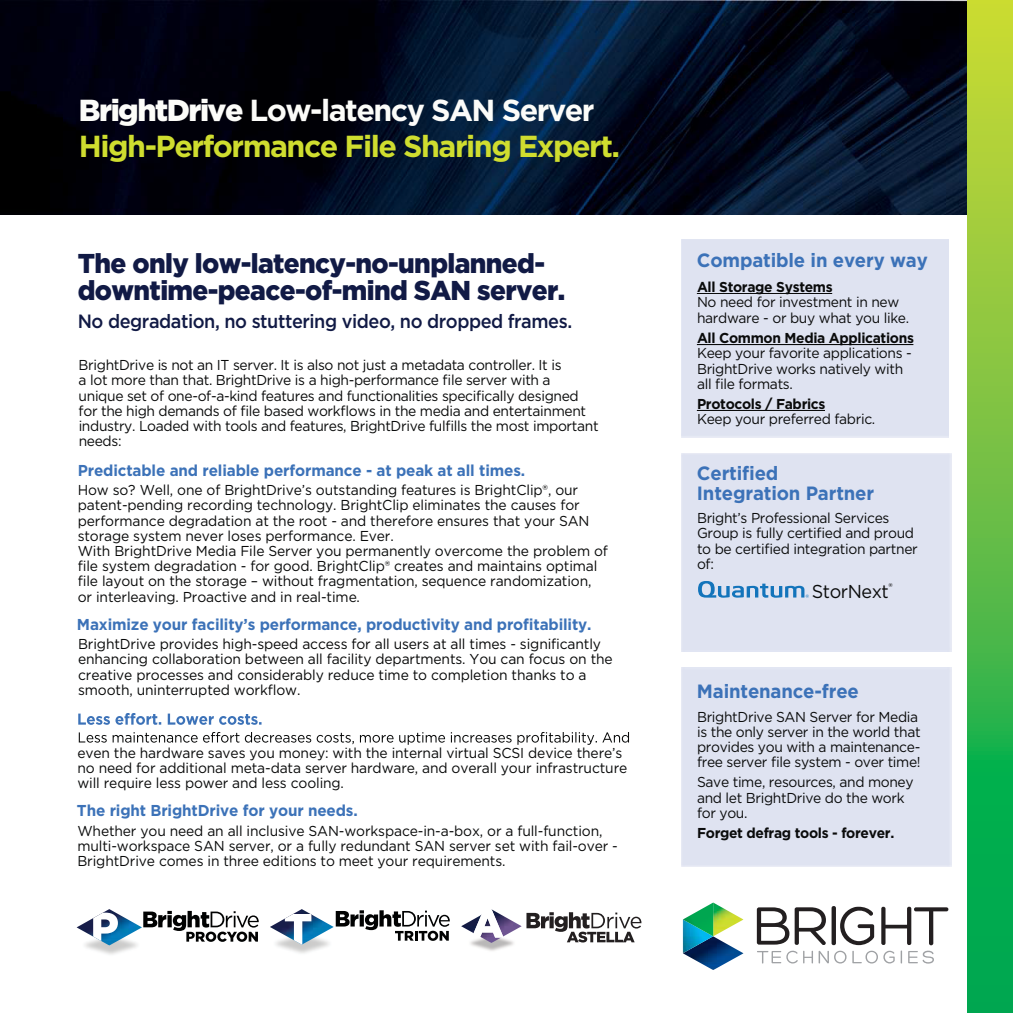
<style>
.page{position:relative;width:1013px;height:1013px;background:#fff}
.page>*{position:absolute;margin:0;border:0;box-sizing:border-box;transform-origin:0 0}
.t1{font:700 30.38px/36px "Gotham";letter-spacing:-.05em;color:#cfdd2f}
.t2{font:900 27.22px/27px "Gotham";letter-spacing:-.025em;color:#111a45;scale:.96 1}
.t3{font:700 19.12px/20.2px "Gotham";letter-spacing:-.01em;color:#3c72b8;scale:.96 1}
.t4{font:500 19.12px "Gotham";letter-spacing:-.025em;color:#111a45;scale:.94 1}
.t5{font:18.68px "Gotham";letter-spacing:-.025em;color:#0a0b0b;scale:.96 1}
.t6{font:700 15.75px "Gotham";letter-spacing:-.01em;color:#3c72b8;scale:.96 1}
.t7{font:14.4px/15.3px "Gotham";letter-spacing:-.01em;color:#080909;scale:.96 1}
.t8{font:14.4px/15.3px "Gotham";letter-spacing:-.025em;color:#0a0b0b;scale:.96 1}
.t9{font:14.4px/15.3px "Gotham";letter-spacing:-.025em;color:#090a0a;scale:.96 1}
.t10{font:14.4px/15.3px "Gotham";letter-spacing:-.01em;color:#060707;scale:.96 1}
.t11{font:700 14.4px "Gotham";letter-spacing:-.025em;color:#0a0b0b;scale:.96 1}
.s1{font-weight:900;color:#fcfcf9}
.s2{color:#fcfcf9}
</style>
<div class="page">
<svg style="left:756px;top:906px;width:192px;height:57px"></svg>
<img style="left:683px;top:902px;width:60px;height:68px">
<img style="left:683px;top:902px;width:30px;height:51px">
<img style="left:470px;top:926px;width:52px;height:25px">
<img style="left:461px;top:916px;width:60px;height:27px">
<svg style="left:526px;top:912px;width:115px;height:30px"></svg>
<svg style="left:472px;top:909px;width:31px;height:28px"></svg>
<img style="left:85px;top:945px;width:52px;height:10px">
<img style="left:77px;top:909px;width:65px;height:36px">
<svg style="left:93px;top:912px;width:25px;height:29px"></svg>
<svg style="left:143px;top:910px;width:116px;height:31px"></svg>
<svg style="left:336px;top:910px;width:114px;height:30px"></svg>
<img style="left:276px;top:944px;width:53px;height:9px">
<img style="left:270px;top:909px;width:64px;height:35px">
<svg style="left:285px;top:914px;width:26px;height:30px"></svg>
<div style="left:681px;top:453px;width:270px;height:199px;background:#dfe3f1"></div>
<svg style="left:698px;top:581px;width:110px;height:16px;background:#91b9dc"></svg>
<svg style="left:697px;top:410px;width:128px;height:1px"></svg>
<svg style="left:697px;top:344px;width:216px;height:1px"></svg>
<svg style="left:697px;top:293px;width:135px;height:1px"></svg>
<svg style="left:79px;top:732px;width:550px;height:12px"></svg>
<svg style="left:78px;top:713px;width:183px;height:11px"></svg>
<img style="left:0;top:0;width:967px;height:215px">
<svg style="left:967px;top:0;width:45px;height:1012px;background:#60be44"></svg>
<h1 class="t1" style="left:79px;top:92px;width:543px"><span class="s1">BrightDrive</span> <span class="s2">Low-latency SAN Server<br></span>High-Performance File Sharing Expert.</h1>
<h2 class="t2" style="left:78px;top:249px;width:509px">The only low-latency-no-unplanned&shy;downtime-peace-of-mind SAN server.</h2>
<h3 class="t4" style="left:78px;top:308px;width:527px">No degradation, no stuttering video, no dropped frames.</h3>
<p class="t9" style="left:79px;top:357px;width:543px">BrightDrive is not an IT server. It is also not just a metadata controller. It is<br>a lot more than that. BrightDrive is a high-performance file server with a unique set of one-of-a-kind features and functionalities specifically designed for the high demands of file based workflows in the media and entertainment industry. Loaded with tools and features, BrightDrive fulfills the most important needs:</p>
<p class="t6" style="left:78px;top:460px;width:467px">Predictable and reliable performance - at peak at all times.</p>
<p class="t7" style="left:78px;top:482px;width:554px">How so? Well, one of BrightDrive’s outstanding features is BrightClip®, our patent-pending recording technology. BrightClip eliminates the causes for performance degradation at the root - and therefore ensures that your SAN storage system never loses performance. Ever.<br>With BrightDrive Media File Server you permanently overcome the problem of file system degradation - for good. BrightClip® creates and maintains optimal file layout on the storage – without fragmentation, sequence randomization, or interleaving. Proactive and in real-time.</p>
<p class="t6" style="left:77px;top:613px;width:537px">Maximize your facility’s performance, productivity and profitability.</p>
<p class="t10" style="left:78px;top:636px;width:558px">BrightDrive provides high-speed access for all users at all times - significantly enhancing collaboration between all facility departments. You can focus on the creative processes and considerably reduce time to completion thanks to a smooth, uninterrupted workflow.</p>
<p class="t7" style="left:77px;top:744px;width:574px">even the hardware saves you money: with the internal virtual SCSI device there’s no need for additional meta-data server hardware, and overall your infrastructure will require less power and less cooling.</p>
<p class="t6" style="left:77px;top:800px;width:294px">The right BrightDrive for your needs.</p>
<p class="t7" style="left:77px;top:822px;width:564px">Whether you need an all inclusive SAN-workspace-in-a-box, or a full-function, multi-workspace SAN server, or a fully redundant SAN server set with fail-over -<br>BrightDrive comes in three editions to meet your requirements.</p>
<h3 class="t3" style="left:697px;top:250px;width:242px">Compatible in every way</h3>
<p class="t11" style="left:697px;top:277px;width:143px">All Storage Systems</p>
<p class="t8" style="left:697px;top:294px;width:222px">No need for investment in new hardware - or buy what you like.</p>
<p class="t11" style="left:697px;top:328px;width:227px">All Common Media Applications</p>
<p class="t8" style="left:697px;top:345px;width:225px">Keep your favorite applications -<br>BrightDrive works natively with all file formats.</p>
<p class="t11" style="left:697px;top:394px;width:135px">Protocols / Fabrics</p>
<p class="t8" style="left:697px;top:411px;width:187px">Keep your preferred fabric.</p>
<h3 class="t3" style="left:697px;top:463px;width:186px">Certified<br>Integration Partner</h3>
<p class="t8" style="left:697px;top:510px;width:231px">Bright’s Professional Services<br>Group is fully certified and proud to be certified integration partner of:</p>
<p class="t5" style="left:811px;top:579px;width:86px">StorNext<sup>®</sup></p>
<h3 class="t3" style="left:697px;top:681px;width:170px">Maintenance-free</h3>
<p class="t8" style="left:697px;top:708px;width:234px">BrightDrive SAN Server for Media is the only server in the world that provides you with a maintenance&shy;free server file system - over time!</p>
<p class="t8" style="left:697px;top:774px;width:227px">Save time, resources, and money and let BrightDrive do the work for you.</p>
<p class="t11" style="left:697px;top:823px;width:207px">Forget defrag tools - forever.</p>
</div>
